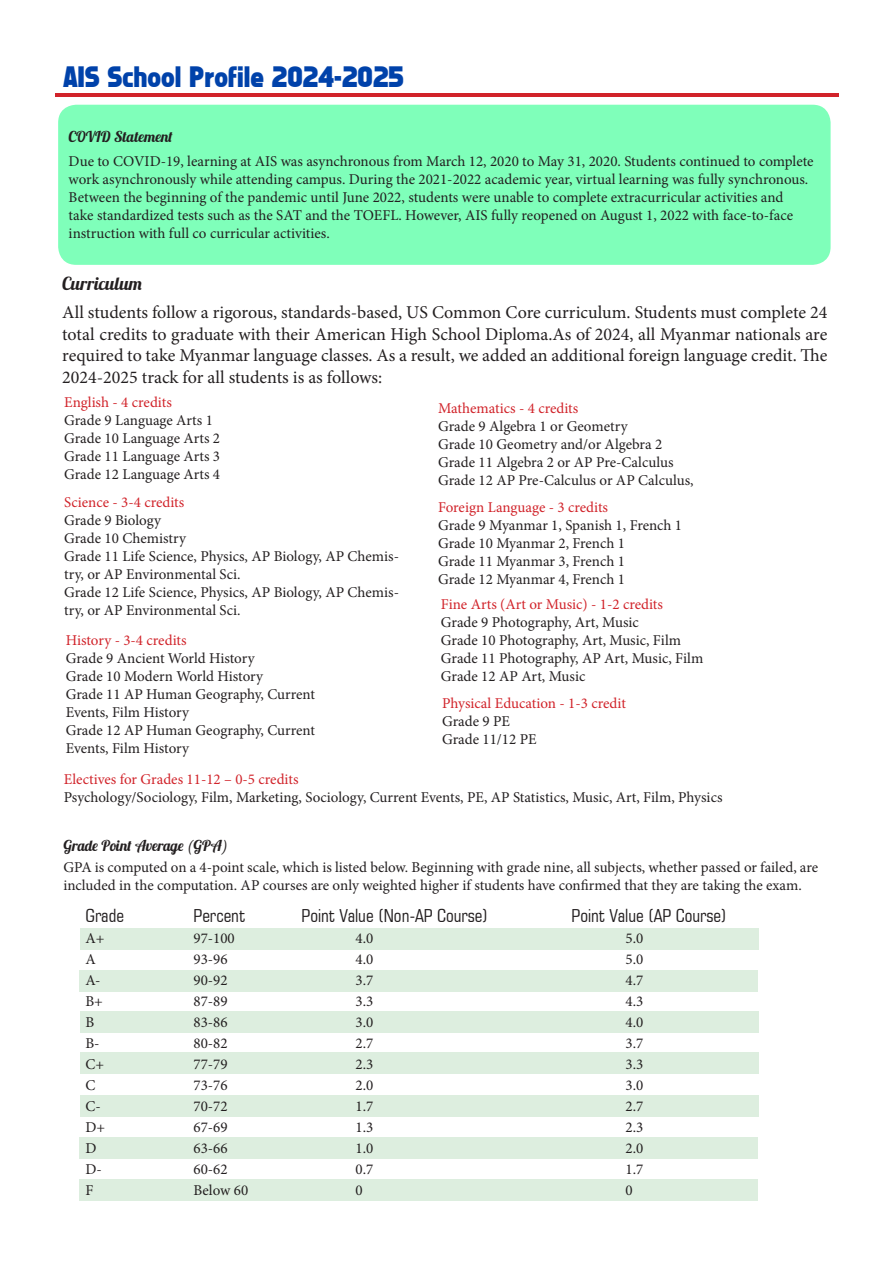
<style>
.page{position:relative;width:893px;height:1263px;background:#fff}
.page>*{position:absolute;margin:0;border:0;box-sizing:border-box;transform-origin:0 0}
.t1{font:27px "Faktos";color:#0042aa}
.t2{font:18px/21.6px "Minion Pro";color:#231f20;text-align:justify}
.t3{font:condensed 18px "Square 721 BT";color:#231f20}
.t4{font:18px "Lobster 1.3";color:#231f20}
.t5{font:15px/18px "Minion Pro";color:#231f20}
.t6{font:15px "Minion Pro";color:#d1232a}
.t7{font:15px "Lobster 1.3";color:#231f20}
</style>
<div class="page">
<div style="left:80px;top:928px;width:679px;height:22px;background:#ddeedf"></div>
<div style="left:80px;top:1011px;width:679px;height:22px;background:#ddeedf"></div>
<div style="left:80px;top:970px;width:678px;height:21px;background:#ddeedf"></div>
<div style="left:80px;top:1052px;width:679px;height:22px;background:#ddeedf"></div>
<div style="left:80px;top:1095px;width:679px;height:22px;background:#ddeedf"></div>
<div style="left:80px;top:1136px;width:678px;height:22px;background:#ddeedf"></div>
<div style="left:80px;top:1179px;width:678px;height:22px;background:#ddeedf"></div>
<div style="left:58px;top:105px;width:773px;height:160px;background:#7fffba;border-radius:18px"></div>
<hr style="left:55px;top:94px;width:783px;height:3px;background:#d1232a">
<p class="t1" style="left:63px;top:61px;width:342px">AIS School Profile 2024-2025</p>
<p class="t7" style="left:69px;top:127px;width:106px">COVID Statement</p>
<p class="t5" style="left:69px;top:152px;width:746px">Due to COVID-19, learning at AIS was asynchronous from March 12, 2020 to May 31, 2020. Students continued to complete work asynchronously while attending campus. During the 2021-2022 academic year, virtual learning was fully synchronous.<br>Between the beginning of the pandemic until June 2022, students were unable to complete extracurricular activities and<br>take standardized tests such as the SAT and the TOEFL. However, AIS fully reopened on August 1, 2022 with face-to-face instruction with full co curricular activities.</p>
<p class="t4" style="left:62px;top:272px;width:81px">Curriculum</p>
<p class="t2" style="left:62px;top:301px;width:767px">All students follow a rigorous, standards-based, US Common Core curriculum. Students must complete 24 total credits to graduate with their American High School Diploma.As of 2024, all Myanmar nationals are required to take Myanmar language classes. As a result, we added an additional foreign language credit. The 2024-2025 track for all students is as follows:</p>
<p class="t6" style="left:64px;top:392px;width:109px">English - 4 credits</p>
<p class="t5" style="left:64px;top:411px;width:150px">Grade 9 Language Arts 1</p>
<p class="t5" style="left:64px;top:429px;width:158px">Grade 10 Language Arts 2</p>
<p class="t5" style="left:64px;top:447px;width:158px">Grade 11 Language Arts 3</p>
<p class="t5" style="left:64px;top:465px;width:158px">Grade 12 Language Arts 4</p>
<p class="t6" style="left:64px;top:492px;width:122px">Science - 3-4 credits</p>
<p class="t5" style="left:64px;top:511px;width:99px">Grade 9 Biology</p>
<p class="t5" style="left:64px;top:529px;width:123px">Grade 10 Chemistry</p>
<p class="t5" style="left:64px;top:547px;width:336px">Grade 11 Life Science, Physics, AP Biology, AP Chemis&shy;try, or AP Environmental Sci.</p>
<p class="t5" style="left:64px;top:583px;width:336px">Grade 12 Life Science, Physics, AP Biology, AP Chemis&shy;try, or AP Environmental Sci.</p>
<p class="t6" style="left:66px;top:630px;width:122px">History - 3-4 credits</p>
<p class="t5" style="left:66px;top:649px;width:190px">Grade 9 Ancient World History</p>
<p class="t5" style="left:66px;top:667px;width:199px">Grade 10 Modern World History</p>
<p class="t5" style="left:66px;top:685px;width:251px">Grade 11 AP Human Geography, Current</p>
<p class="t5" style="left:66px;top:703px;width:125px">Events, Film History</p>
<p class="t5" style="left:66px;top:721px;width:251px">Grade 12 AP Human Geography, Current</p>
<p class="t5" style="left:66px;top:739px;width:125px">Events, Film History</p>
<p class="t6" style="left:438px;top:398px;width:142px">Mathematics - 4 credits</p>
<p class="t5" style="left:438px;top:417px;width:191px">Grade 9 Algebra 1 or Geometry</p>
<p class="t5" style="left:438px;top:435px;width:226px">Grade 10 Geometry and/or Algebra 2</p>
<p class="t5" style="left:438px;top:453px;width:237px">Grade 11 Algebra 2 or AP Pre-Calculus</p>
<p class="t5" style="left:438px;top:471px;width:257px">Grade 12 AP Pre-Calculus or AP Calculus,</p>
<p class="t6" style="left:438px;top:497px;width:171px">Foreign Language - 3 credits</p>
<p class="t5" style="left:438px;top:516px;width:245px">Grade 9 Myanmar 1, Spanish 1, French 1</p>
<p class="t5" style="left:438px;top:534px;width:188px">Grade 10 Myanmar 2, French 1</p>
<p class="t5" style="left:438px;top:552px;width:188px">Grade 11 Myanmar 3, French 1</p>
<p class="t5" style="left:438px;top:570px;width:188px">Grade 12 Myanmar 4, French 1</p>
<p class="t6" style="left:441px;top:594px;width:224px">Fine Arts (Art or Music) - 1-2 credits</p>
<p class="t5" style="left:441px;top:613px;width:200px">Grade 9 Photography, Art, Music</p>
<p class="t5" style="left:441px;top:631px;width:242px">Grade 10 Photography, Art, Music, Film</p>
<p class="t5" style="left:441px;top:649px;width:264px">Grade 11 Photography, AP Art, Music, Film</p>
<p class="t5" style="left:441px;top:667px;width:146px">Grade 12 AP Art, Music</p>
<p class="t6" style="left:442px;top:693px;width:185px">Physical Education - 1-3 credit</p>
<p class="t5" style="left:442px;top:712px;width:69px">Grade 9 PE</p>
<p class="t5" style="left:442px;top:730px;width:96px">Grade 11/12 PE</p>
<p class="t6" style="left:64px;top:770px;width:236px">Electives for Grades 11-12 – 0-5 credits</p>
<p class="t5" style="left:64px;top:789px;width:660px">Psychology/Sociology, Film, Marketing, Sociology, Current Events, PE, AP Statistics, Music, Art, Film, Physics</p>
<p class="t7" style="left:63px;top:835px;width:166px">Grade Point Average (GPA)</p>
<p class="t5" style="left:63px;top:858px;width:756px">GPA is computed on a 4-point scale, which is listed below. Beginning with grade nine, all subjects, whether passed or failed, are included in the computation. AP courses are only weighted higher if students have confirmed that they are taking the exam.</p>
<p class="t3" style="left:86px;top:904px;width:40px">Grade</p>
<p class="t3" style="left:194px;top:904px;width:53px">Percent</p>
<p class="t3" style="left:302px;top:904px;width:188px">Point Value (Non-AP Course)</p>
<p class="t3" style="left:572px;top:904px;width:157px">Point Value (AP Course)</p>
<p class="t5" style="left:86px;top:929px;width:21px">A+</p>
<p class="t5" style="left:194px;top:929px;width:43px">97-100</p>
<p class="t5" style="left:356px;top:929px;width:19px">4.0</p>
<p class="t5" style="left:626px;top:929px;width:19px">5.0</p>
<p class="t5" style="left:86px;top:950px;width:12px">A</p>
<p class="t5" style="left:194px;top:950px;width:36px">93-96</p>
<p class="t5" style="left:356px;top:950px;width:19px">4.0</p>
<p class="t5" style="left:626px;top:950px;width:19px">5.0</p>
<p class="t5" style="left:86px;top:971px;width:17px">A-</p>
<p class="t5" style="left:194px;top:971px;width:36px">90-92</p>
<p class="t5" style="left:356px;top:971px;width:19px">3.7</p>
<p class="t5" style="left:626px;top:971px;width:19px">4.7</p>
<p class="t5" style="left:86px;top:992px;width:19px">B+</p>
<p class="t5" style="left:194px;top:992px;width:36px">87-89</p>
<p class="t5" style="left:356px;top:992px;width:19px">3.3</p>
<p class="t5" style="left:626px;top:992px;width:19px">4.3</p>
<p class="t5" style="left:86px;top:1013px;width:10px">B</p>
<p class="t5" style="left:194px;top:1013px;width:36px">83-86</p>
<p class="t5" style="left:356px;top:1013px;width:19px">3.0</p>
<p class="t5" style="left:626px;top:1013px;width:19px">4.0</p>
<p class="t5" style="left:86px;top:1034px;width:16px">B-</p>
<p class="t5" style="left:194px;top:1034px;width:36px">80-82</p>
<p class="t5" style="left:356px;top:1034px;width:19px">2.7</p>
<p class="t5" style="left:626px;top:1034px;width:19px">3.7</p>
<p class="t5" style="left:86px;top:1055px;width:20px">C+</p>
<p class="t5" style="left:194px;top:1055px;width:36px">77-79</p>
<p class="t5" style="left:356px;top:1055px;width:19px">2.3</p>
<p class="t5" style="left:626px;top:1055px;width:19px">3.3</p>
<p class="t5" style="left:86px;top:1076px;width:11px">C</p>
<p class="t5" style="left:194px;top:1076px;width:36px">73-76</p>
<p class="t5" style="left:356px;top:1076px;width:19px">2.0</p>
<p class="t5" style="left:626px;top:1076px;width:19px">3.0</p>
<p class="t5" style="left:86px;top:1097px;width:17px">C-</p>
<p class="t5" style="left:194px;top:1097px;width:36px">70-72</p>
<p class="t5" style="left:356px;top:1097px;width:19px">1.7</p>
<p class="t5" style="left:626px;top:1097px;width:19px">2.7</p>
<p class="t5" style="left:86px;top:1118px;width:21px">D+</p>
<p class="t5" style="left:194px;top:1118px;width:36px">67-69</p>
<p class="t5" style="left:356px;top:1118px;width:19px">1.3</p>
<p class="t5" style="left:626px;top:1118px;width:19px">2.3</p>
<p class="t5" style="left:86px;top:1139px;width:13px">D</p>
<p class="t5" style="left:194px;top:1139px;width:36px">63-66</p>
<p class="t5" style="left:356px;top:1139px;width:19px">1.0</p>
<p class="t5" style="left:626px;top:1139px;width:19px">2.0</p>
<p class="t5" style="left:86px;top:1160px;width:18px">D-</p>
<p class="t5" style="left:194px;top:1160px;width:36px">60-62</p>
<p class="t5" style="left:356px;top:1160px;width:19px">0.7</p>
<p class="t5" style="left:626px;top:1160px;width:19px">1.7</p>
<p class="t5" style="left:86px;top:1181px;width:9px">F</p>
<p class="t5" style="left:194px;top:1181px;width:56px">Below 60</p>
<p class="t5" style="left:356px;top:1181px;width:9px">0</p>
<p class="t5" style="left:626px;top:1181px;width:9px">0</p>
</div>
